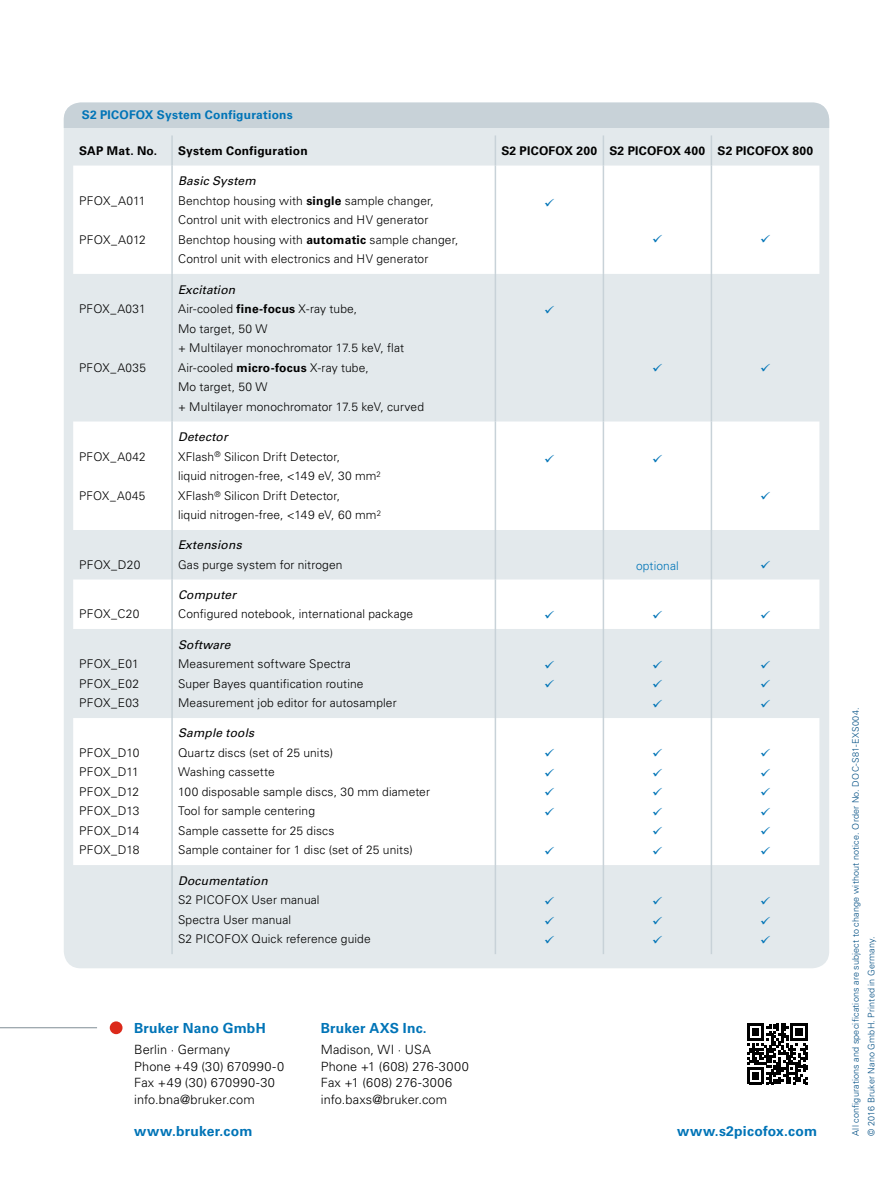
<style>
.page{position:relative;width:893px;height:1187px;background:#fff}
.page>*{position:absolute;margin:0;border:0;box-sizing:border-box;transform-origin:0 0}
.t1{font:700 13.8px "Univers LT Std";letter-spacing:.015em;color:#0074b7}
.t2{font:300 12.75px/17px "Univers LT Std";letter-spacing:.01em;color:#000}
.t3{font:300 12px/19.5px "Univers LT Std";letter-spacing:.01em;color:#000}
.t4{font:700 12px "Univers LT Std";letter-spacing:.02em;color:#000}
.t5{font:italic 12px "Univers LT Std";letter-spacing:.015em;color:#000}
.t6{font:12px/19.5px "Wingdings";color:#0074b7;text-align:justify;scale:1.1 1}
.t7{font:700 12px "Univers LT Std";letter-spacing:.02em;color:#0074b7}
.t8{font:300 12px "Univers LT Std";letter-spacing:.01em;color:#0074b7}
.t9{font:300 9px/15.8px "Univers LT Std";letter-spacing:.02em;color:#004e83}
.s1{font-weight:400;font-style:italic}
.s2{font-weight:700}
</style>
<div class="page">
<div style="left:64px;top:102px;width:765px;height:866px;background:#e3e9ec;border-radius:17px"></div>
<svg style="left:73px;top:165px;width:746px;height:700px;fill:#fff"></svg>
<hr style="left:171px;top:135px;width:2px;height:30px;background:#c8d2d8">
<hr style="left:495px;top:135px;width:1px;height:30px;background:#c8d2d8">
<hr style="left:603px;top:135px;width:1px;height:30px;background:#c8d2d8">
<hr style="left:711px;top:135px;width:1px;height:30px;background:#c8d2d8">
<hr style="left:171px;top:165px;width:2px;height:109px;background:#c8d2d8">
<hr style="left:495px;top:165px;width:1px;height:109px;background:#c8d2d8">
<hr style="left:603px;top:165px;width:1px;height:109px;background:#c8d2d8">
<hr style="left:711px;top:165px;width:1px;height:109px;background:#c8d2d8">
<hr style="left:171px;top:274px;width:2px;height:147px;background:#c8d2d8">
<hr style="left:495px;top:274px;width:1px;height:147px;background:#c8d2d8">
<hr style="left:603px;top:274px;width:1px;height:147px;background:#c8d2d8">
<hr style="left:711px;top:274px;width:1px;height:147px;background:#c8d2d8">
<hr style="left:171px;top:421px;width:2px;height:109px;background:#c8d2d8">
<hr style="left:495px;top:421px;width:1px;height:109px;background:#c8d2d8">
<hr style="left:603px;top:421px;width:1px;height:109px;background:#c8d2d8">
<hr style="left:711px;top:421px;width:1px;height:109px;background:#c8d2d8">
<hr style="left:171px;top:530px;width:2px;height:49px;background:#c8d2d8">
<hr style="left:495px;top:530px;width:1px;height:49px;background:#c8d2d8">
<hr style="left:603px;top:530px;width:1px;height:49px;background:#c8d2d8">
<hr style="left:711px;top:530px;width:1px;height:49px;background:#c8d2d8">
<hr style="left:171px;top:579px;width:2px;height:50px;background:#c8d2d8">
<hr style="left:495px;top:579px;width:1px;height:50px;background:#c8d2d8">
<hr style="left:603px;top:579px;width:1px;height:50px;background:#c8d2d8">
<hr style="left:711px;top:579px;width:1px;height:50px;background:#c8d2d8">
<hr style="left:171px;top:629px;width:2px;height:89px;background:#c8d2d8">
<hr style="left:495px;top:629px;width:1px;height:89px;background:#c8d2d8">
<hr style="left:603px;top:629px;width:1px;height:89px;background:#c8d2d8">
<hr style="left:711px;top:629px;width:1px;height:89px;background:#c8d2d8">
<hr style="left:171px;top:718px;width:2px;height:147px;background:#c8d2d8">
<hr style="left:495px;top:718px;width:1px;height:147px;background:#c8d2d8">
<hr style="left:603px;top:718px;width:1px;height:147px;background:#c8d2d8">
<hr style="left:711px;top:718px;width:1px;height:147px;background:#c8d2d8">
<hr style="left:171px;top:865px;width:2px;height:89px;background:#c8d2d8">
<hr style="left:495px;top:865px;width:1px;height:89px;background:#c8d2d8">
<hr style="left:603px;top:865px;width:1px;height:89px;background:#c8d2d8">
<hr style="left:711px;top:865px;width:1px;height:89px;background:#c8d2d8">
<div style="left:64px;top:102px;width:765px;height:26px;background:#c8d2d8"></div>
<hr style="left:0;top:1027px;width:97px;height:1px;background:#808e96">
<div style="left:110px;top:1021px;width:13px;height:13px;background:#dc291a;border-radius:50%"></div>
<svg style="left:747px;top:1023px;width:61px;height:61px"></svg>
<svg style="left:545px;top:198px;width:9px;height:8px"></svg>
<svg style="left:653px;top:234px;width:9px;height:8px"></svg>
<svg style="left:761px;top:234px;width:9px;height:8px"></svg>
<svg style="left:545px;top:305px;width:9px;height:8px"></svg>
<svg style="left:653px;top:364px;width:9px;height:8px"></svg>
<svg style="left:761px;top:364px;width:9px;height:7px"></svg>
<svg style="left:545px;top:454px;width:9px;height:8px"></svg>
<svg style="left:653px;top:454px;width:9px;height:8px"></svg>
<svg style="left:761px;top:492px;width:9px;height:7px"></svg>
<svg style="left:761px;top:561px;width:9px;height:8px"></svg>
<svg style="left:545px;top:610px;width:9px;height:8px"></svg>
<svg style="left:653px;top:610px;width:9px;height:8px"></svg>
<svg style="left:761px;top:610px;width:9px;height:8px"></svg>
<svg style="left:545px;top:660px;width:9px;height:28px"></svg>
<svg style="left:545px;top:846px;width:9px;height:8px"></svg>
<p class="t7" style="left:82px;top:108px;width:213px">S2 PICOFOX System Configurations</p>
<p class="t4" style="left:79px;top:144px;width:80px">SAP Mat. No.</p>
<p class="t4" style="left:178px;top:144px;width:131px">System Configuration</p>
<p class="t4" style="left:501px;top:144px;width:313px">S2 PICOFOX 200 S2 PICOFOX 400 S2 PICOFOX 800</p>
<p class="t3" style="left:79px;top:190px;width:68px">PFOX_A011</p>
<p class="t3" style="left:79px;top:229px;width:68px">PFOX_A012</p>
<p class="t3" style="left:178px;top:171px;width:282px"><span class="s1">Basic System<br></span>Benchtop housing with <span class="s2">single</span> sample changer, Control unit with electronics and HV generator Benchtop housing with <span class="s2">automatic</span> sample changer, Control unit with electronics and HV generator</p>
<p class="t3" style="left:79px;top:299px;width:68px">PFOX_A031</p>
<p class="t3" style="left:79px;top:357px;width:68px">PFOX_A035</p>
<p class="t3" style="left:79px;top:446px;width:68px">PFOX_A042</p>
<p class="t3" style="left:79px;top:485px;width:68px">PFOX_A045</p>
<p class="t3" style="left:79px;top:555px;width:63px">PFOX_D20</p>
<p class="t3" style="left:79px;top:604px;width:62px">PFOX_C20</p>
<p class="t3" style="left:79px;top:654px;width:61px;text-align:justify">PFOX_E01<br>PFOX_E02<br>PFOX_E03</p>
<p class="t3" style="left:79px;top:742px;width:62px;text-align:justify">PFOX_D10<br>PFOX_D11<br>PFOX_D12<br>PFOX_D13<br>PFOX_D14<br>PFOX_D18</p>
<p class="t3" style="left:178px;top:279px;width:247px"><span class="s1">Excitation<br></span>Air-cooled <span class="s2">fine-focus</span> X-ray tube,<br>Mo target, 50 W<br>+ Multilayer monochromator 17.5 keV, flat<br>Air-cooled <span class="s2">micro-focus</span> X-ray tube,<br>Mo target, 50 W<br>+ Multilayer monochromator 17.5 keV, curved</p>
<p class="t3" style="left:178px;top:427px;width:204px"><span class="s1">Detector<br></span>XFlash<sup>®</sup> Silicon Drift Detector,<br>liquid nitrogen-free, &lt;149 eV, 30 mm<sup>2<br></sup>XFlash<sup>®</sup> Silicon Drift Detector,<br>liquid nitrogen-free, &lt;149 eV, 60 mm<sup>2</sup></p>
<p class="t5" style="left:178px;top:538px;width:65px">Extensions</p>
<p class="t3" style="left:178px;top:555px;width:166px">Gas purge system for nitrogen</p>
<p class="t8" style="left:636px;top:559px;width:44px">optional</p>
<p class="t5" style="left:178px;top:587px;width:59px">Computer</p>
<p class="t3" style="left:178px;top:604px;width:237px">Configured notebook, international package</p>
<p class="t5" style="left:178px;top:637px;width:54px">Software</p>
<p class="t3" style="left:178px;top:654px;width:220px">Measurement software Spectra<br>Super Bayes quantification routine<br>Measurement job editor for autosampler</p>
<p class="t6" style="left:652px;top:656px;width:11px">✓ ✓ ✓</p>
<p class="t6" style="left:760px;top:656px;width:11px">✓ ✓ ✓</p>
<p class="t5" style="left:178px;top:726px;width:78px">Sample tools</p>
<p class="t3" style="left:178px;top:742px;width:253px">Quartz discs (set of 25 units)<br>Washing cassette<br>100 disposable sample discs, 30 mm diameter<br>Tool for sample centering<br>Sample cassette for 25 discs<br>Sample container for 1 disc (set of 25 units)</p>
<p class="t6" style="left:544px;top:744px;width:11px">✓ ✓ ✓ ✓</p>
<p class="t6" style="left:652px;top:744px;width:11px">✓ ✓ ✓ ✓ ✓ ✓</p>
<p class="t6" style="left:760px;top:744px;width:11px">✓ ✓ ✓ ✓ ✓ ✓</p>
<p class="t5" style="left:178px;top:873px;width:91px">Documentation</p>
<p class="t3" style="left:178px;top:890px;width:194px">S2 PICOFOX User manual<br>Spectra User manual<br>S2 PICOFOX Quick reference guide</p>
<p class="t6" style="left:544px;top:892px;width:11px">✓ ✓ ✓</p>
<p class="t6" style="left:652px;top:892px;width:11px">✓ ✓ ✓</p>
<p class="t6" style="left:760px;top:892px;width:11px">✓ ✓ ✓</p>
<p class="t1" style="left:134px;top:1019px;width:133px">Bruker Nano GmbH</p>
<p class="t2" style="left:134px;top:1040px;width:151px">Berlin · Germany<br>Phone +49 (30) 670990-0<br>Fax +49 (30) 670990-30 info.bna@bruker.com</p>
<p class="t1" style="left:321px;top:1019px;width:108px">Bruker AXS Inc.</p>
<p class="t2" style="left:321px;top:1040px;width:149px">Madison, WI · USA<br>Phone +1 (608) 276-3000<br>Fax +1 (608) 276-3006 info.baxs@bruker.com</p>
<p class="t1" style="left:134px;top:1122px;width:120px">www.bruker.com</p>
<p class="t1" style="left:677px;top:1122px;width:142px">www.s2picofox.com</p>
<p class="t9" style="left:848px;top:1135px;width:430px;rotate:-90deg">All configurations and specifications are subject to change without notice. Order No. DOC-S81-EXS004. © 2016 Bruker Nano GmbH. Printed in Germany.</p>
</div>
